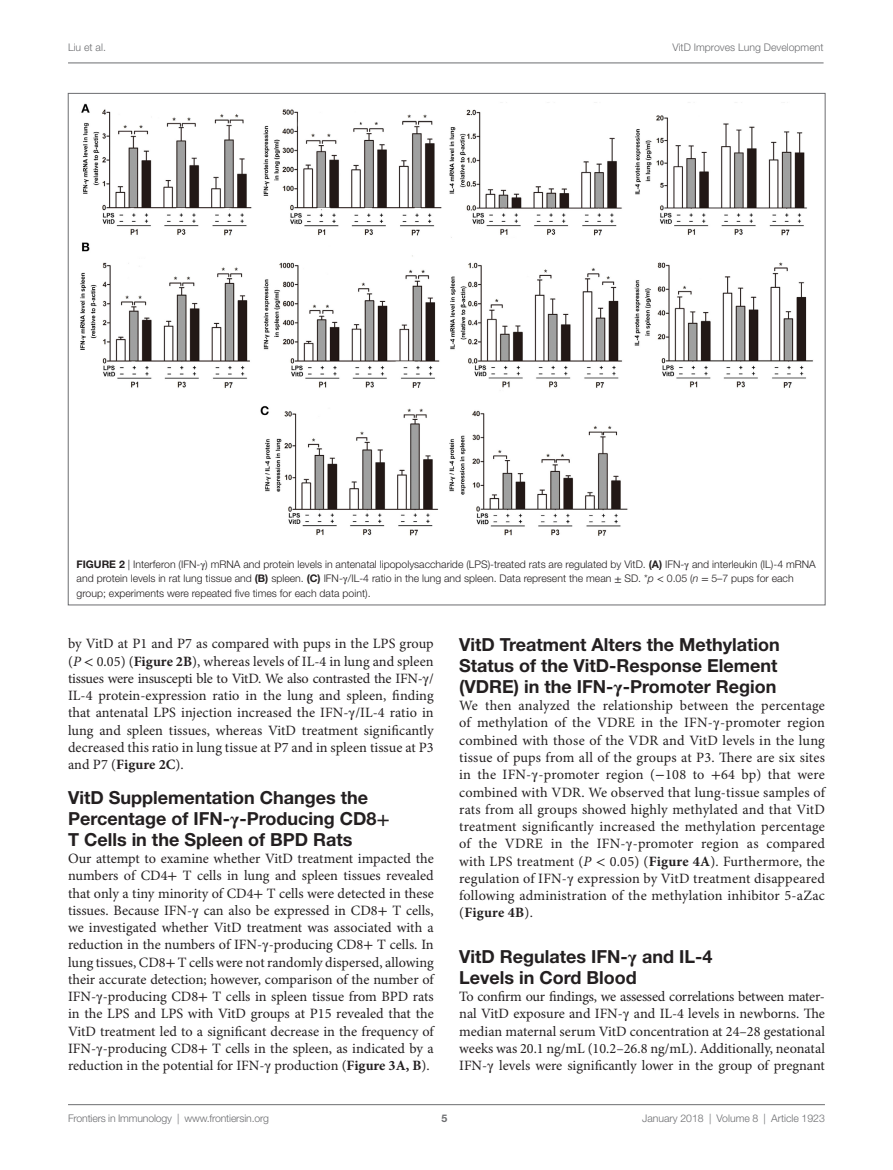
<style>
.page{position:relative;width:893px;height:1170px;background:#fff}
.page>*{position:absolute;margin:0;border:0;box-sizing:border-box;transform-origin:0 0}
.t1{font:700 18px/21px "Helvetica Neue LT Std";color:#231f20}
.t2{font:14.25px/17.2px "Minion Pro";color:#231f20;text-align:justify}
.t3{font:300 10.5px/14.2px "Helvetica Neue LT Std";color:#231f20}
.t4{font:300 10.5px "Helvetica Neue LT Std";color:#6c6d70}
.t5{font:700 10.5px "Helvetica Neue LT Std";color:#6c6d70}
.s1{font-weight:700}
.s2{font-family:"STIX General";font-weight:400}
.s3{font-style:italic}
.s4{font-family:"STIX General"}
</style>
<div class="page">
<img style="left:80px;top:102px;width:733px;height:434px">
<hr style="left:68px;top:1104px;width:757px;height:1px;background:#6c6d70">
<hr style="left:68px;top:63px;width:755px;height:1px;background:#6c6d70">
<p class="t4" style="left:68px;top:41px;width:39px">Liu et al.</p>
<p class="t4" style="left:672px;top:41px;width:153px">VitD Improves Lung Development</p>
<p class="t3" style="left:77px;top:557px;width:741px"><span class="s1">Figure 2</span> | Interferon (IFN-<span class="s2">γ</span>) mRNA and protein levels in antenatal lipopolysaccharide (LPS)-treated rats are regulated by VitD. <span class="s1">(A)</span> IFN-<span class="s2">γ</span> and interleukin (IL)-4 mRNA and protein levels in rat lung tissue and <span class="s1">(B)</span> spleen. <span class="s1">(C)</span> IFN-<span class="s2">γ</span>/IL-4 ratio in the lung and spleen. Data represent the mean <span class="s2">±</span> SD. *<span class="s3">p</span> <span class="s2">&lt;</span> 0.05 (<span class="s3">n</span> <span class="s2">=</span> 5–7 pups for each group; experiments were repeated five times for each data point).</p>
<p class="t2" style="left:68px;top:635px;width:367px">by VitD at P1 and P7 as compared with pups in the LPS group (<span class="s3">P</span> <span class="s4">&lt;</span> 0.05) (<span class="s1">Figure 2B</span>), whereas levels of IL-4 in lung and spleen tissues were insuscepti ble to VitD. We also contrasted the IFN-<span class="s4">γ</span>/ IL-4 protein-expression ratio in the lung and spleen, finding that antenatal LPS injection increased the IFN-<span class="s4">γ</span>/IL-4 ratio in lung and spleen tissues, whereas VitD treatment significantly decreased this ratio in lung tissue at P7 and in spleen tissue at P3 and P7 (<span class="s1">Figure 2C</span>).</p>
<p class="t1" style="left:68px;top:786px;width:323px">VitD Supplementation Changes the<br>Percentage of IFN-<span class="s4">γ</span>-Producing CD8<span class="s4">+<br></span>T Cells in the Spleen of BPD Rats</p>
<p class="t2" style="left:68px;top:850px;width:367px">Our attempt to examine whether VitD treatment impacted the numbers of CD4<span class="s4">+</span> T cells in lung and spleen tissues revealed that only a tiny minority of CD4<span class="s4">+</span> T cells were detected in these tissues. Because IFN-<span class="s4">γ</span> can also be expressed in CD8<span class="s4">+</span> T cells, we investigated whether VitD treatment was associated with a reduction in the numbers of IFN-<span class="s4">γ</span>-producing CD8<span class="s4">+</span> T cells. In lung tissues, CD8<span class="s4">+</span> T cells were not randomly dispersed, allowing their accurate detection; however, comparison of the number of IFN-<span class="s4">γ</span>-producing CD8<span class="s4">+</span> T cells in spleen tissue from BPD rats in the LPS and LPS with VitD groups at P15 revealed that the VitD treatment led to a significant decrease in the frequency of IFN-<span class="s4">γ</span>-producing CD8<span class="s4">+</span> T cells in the spleen, as indicated by a reduction in the potential for IFN-<span class="s4">γ</span> production (<span class="s1">Figure 3A, B</span>).</p>
<p class="t1" style="left:459px;top:633px;width:322px">VitD Treatment Alters the Methylation<br>Status of the VitD-Response Element (VDRE) in the IFN-<span class="s4">γ</span>-Promoter Region</p>
<p class="t2" style="left:459px;top:697px;width:367px">We then analyzed the relationship between the percentage of methylation of the VDRE in the IFN-<span class="s4">γ</span>-promoter region combined with those of the VDR and VitD levels in the lung tissue of pups from all of the groups at P3. There are six sites in the IFN-<span class="s4">γ</span>-promoter region (<span class="s4">−</span>108 to <span class="s4">+</span>64 bp) that were combined with VDR. We observed that lung-tissue samples of rats from all groups showed highly methylated and that VitD treatment significantly increased the methylation percentage of the VDRE in the IFN-<span class="s4">γ</span>-promoter region as compared with LPS treatment (<span class="s3">P</span> <span class="s4">&lt;</span> 0.05) (<span class="s1">Figure 4A</span>). Furthermore, the regulation of IFN-<span class="s4">γ</span> expression by VitD treatment disappeared following administration of the methylation inhibitor 5-aZac (<span class="s1">Figure 4B</span>).</p>
<p class="t1" style="left:459px;top:945px;width:255px">VitD Regulates IFN-<span class="s4">γ</span> and IL-4<br>Levels in Cord Blood</p>
<p class="t2" style="left:459px;top:988px;width:367px">To confirm our findings, we assessed correlations between mater&shy;nal VitD exposure and IFN-<span class="s4">γ</span> and IL-4 levels in newborns. The median maternal serum VitD concentration at 24–28 gestational weeks was 20.1 ng/mL (10.2–26.8 ng/mL). Additionally, neonatal IFN-<span class="s4">γ</span> levels were significantly lower in the group of pregnant</p>
<p class="t4" style="left:68px;top:1111px;width:203px">Frontiers in Immunology | www.frontiersin.org</p>
<p class="t4" style="left:642px;top:1111px;width:184px">January 2018 | Volume 8 | Article 1923</p>
<p class="t5" style="left:441px;top:1111px;width:7px">5</p>
</div>
